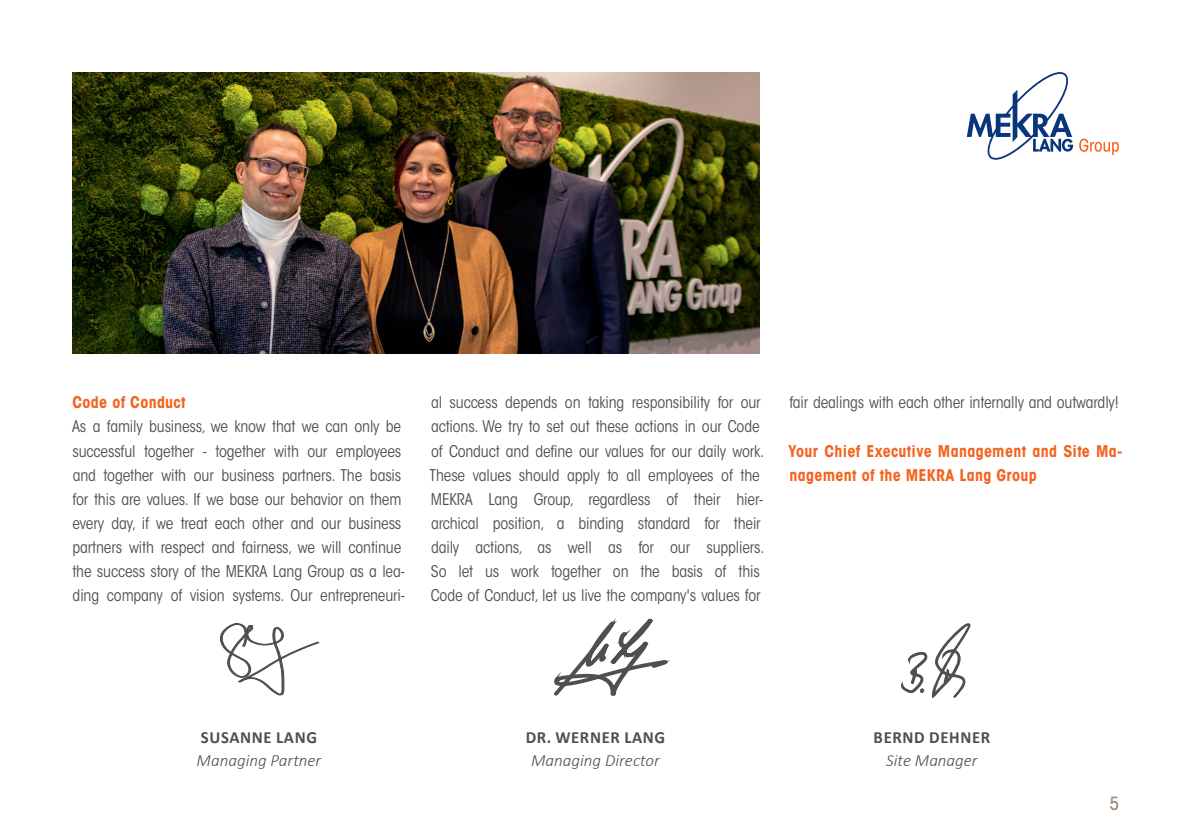
<style>
.page{position:relative;width:1191px;height:840px;background:#fff}
.page>*{position:absolute;margin:0;border:0;box-sizing:border-box;transform-origin:0 0}
.t1{font:500 condensed 18px "ITC Avant Garde Std";color:#998a7d}
.t2{font:italic 300 17px "Calibri";color:#4e4f50}
.t3{font:700 17px "Calibri";letter-spacing:.04em;color:#4e4f50}
.t4{font:condensed 16px/24px "ITC Avant Garde Std";letter-spacing:-.01em;color:#4e4f50}
.t5{font:700 condensed 16px/24px "ITC Avant Garde Std";letter-spacing:.02em;color:#f36421}
</style>
<div class="page">
<hr style="left:0;top:0;width:1px;height:839px;background:#998a7d">
<svg style="left:1079px;top:138px;width:40px;height:17px"></svg>
<svg style="left:966px;top:72px;width:107px;height:88px"></svg>
<img style="left:72px;top:72px;width:687px;height:281px">
<svg style="left:554px;top:618px;width:115px;height:78px"></svg>
<svg style="left:220px;top:623px;width:100px;height:73px"></svg>
<svg style="left:901px;top:623px;width:70px;height:76px"></svg>
<p class="t5" style="left:73px;top:390px;width:114px">Code of Conduct</p>
<p class="t4" style="left:72px;top:414px;width:334px">As a family business, we know that we can only be successful together - together with our employees and together with our business partners. The basis for this are values. If we base our behavior on them every day, if we treat each other and our business partners with respect and fairness, we will continue the success story of the MEKRA Lang Group as a lea&shy;ding company of vision systems. Our entrepreneuri-</p>
<p class="t4" style="left:429px;top:390px;width:336px">al success depends on taking responsibility for our actions. We try to set out these actions in our Code of Conduct and define our values for our daily work.<br>These values should apply to all employees of the MEKRA Lang Group, regardless of their hier&shy;archical position, a binding standard for their daily actions, as well as for our suppliers.<br>So let us work together on the basis of this Code of Conduct, let us live the company's values for</p>
<p class="t4" style="left:789px;top:390px;width:331px">fair dealings with each other internally and outwardly!</p>
<p class="t5" style="left:788px;top:438px;width:335px">Your Chief Executive Management and Site Ma&shy;nagement of the MEKRA Lang Group</p>
<p class="t3" style="left:201px;top:724px;width:118px">SUSANNE LANG</p>
<p class="t2" style="left:197px;top:749px;width:126px">Managing Partner</p>
<p class="t3" style="left:526px;top:724px;width:141px">DR. WERNER LANG</p>
<p class="t2" style="left:531px;top:749px;width:130px">Managing Director</p>
<p class="t3" style="left:873px;top:724px;width:118px">BERND DEHNER</p>
<p class="t2" style="left:886px;top:749px;width:93px">Site Manager</p>
<p class="t1" style="left:1109px;top:792px;width:11px">5</p>
</div>
